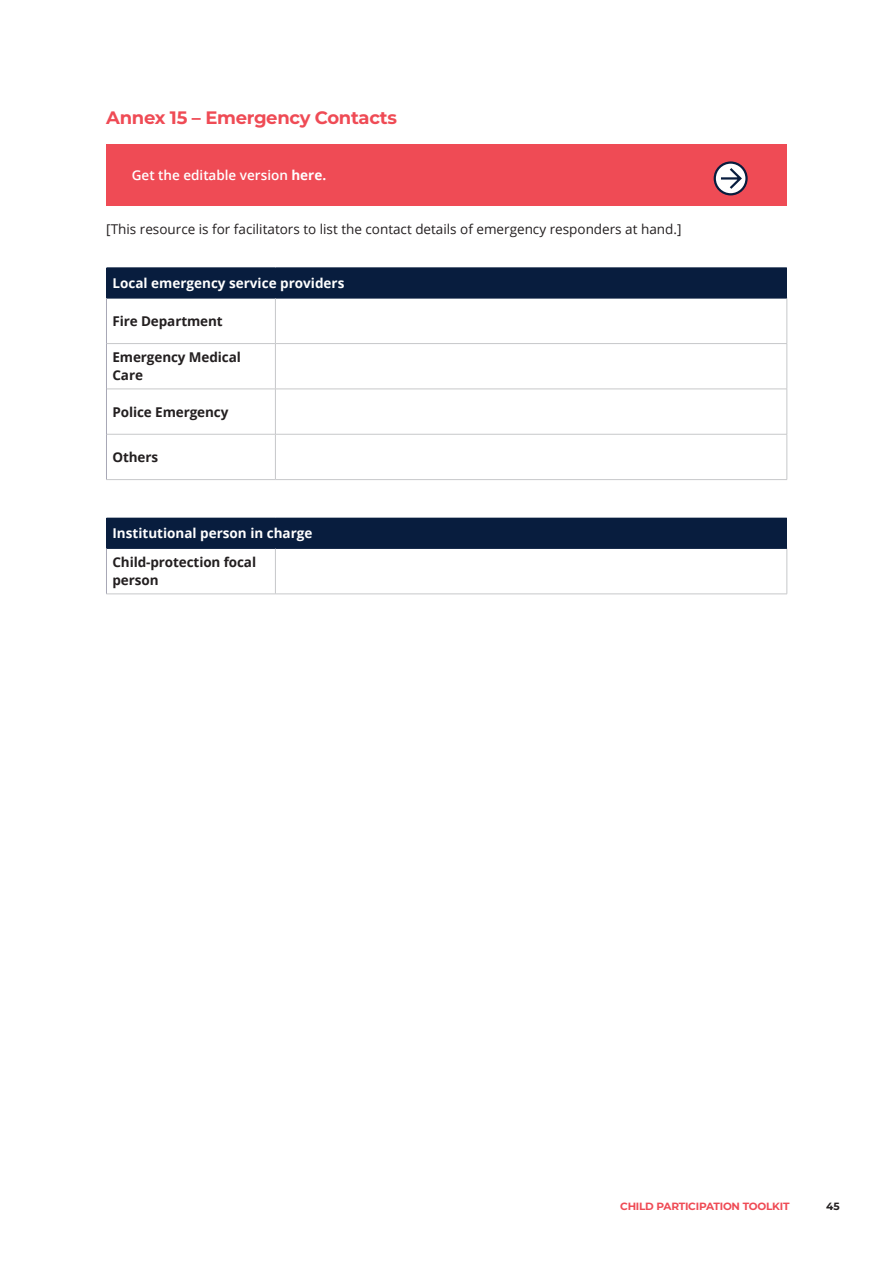
<style>
.page{position:relative;width:893px;height:1263px;background:#fff}
.page>*{position:absolute;margin:0;border:0;box-sizing:border-box;transform-origin:0 0}
.t1{font:100 18px "Montserrat";letter-spacing:-.02em;color:#ef4b55}
.t2{font:13.5px "Open Sans";color:#231f20}
.t3{font:700 13.5px/18px "Open Sans";letter-spacing:-.01em;color:#231f20}
.t4{font:700 13.5px "Open Sans";color:#fff}
.t5{font:600 13.5px "Open Sans";color:#fff}
.t6{font:100 10.5px "Montserrat";letter-spacing:-.02em;color:#ef4b55}
.t7{font:100 10.5px "Montserrat";color:#231f20}
.s1{font-weight:700}
</style>
<div class="page">
<div style="left:106px;top:144px;width:681px;height:61px;background:#ef4b55"></div>
<svg style="left:713px;top:161px;width:35px;height:35px"></svg>
<div style="left:106px;top:268px;width:681px;height:30px;background:#081d3e"></div>
<hr style="left:106px;top:267px;width:169px;height:2px;background:#081d3e">
<hr style="left:275px;top:267px;width:512px;height:2px;background:#081d3e">
<hr style="left:106px;top:297px;width:169px;height:2px;background:#081d3e">
<hr style="left:275px;top:297px;width:512px;height:2px;background:#081d3e">
<hr style="left:787px;top:299px;width:1px;height:44px;background:#c7c8ca">
<hr style="left:275px;top:344px;width:1px;height:45px;background:#c7c8ca">
<hr style="left:787px;top:344px;width:1px;height:45px;background:#c7c8ca">
<hr style="left:275px;top:389px;width:1px;height:45px;background:#c7c8ca">
<hr style="left:787px;top:389px;width:1px;height:45px;background:#c7c8ca">
<hr style="left:275px;top:434px;width:1px;height:45px;background:#c7c8ca">
<hr style="left:787px;top:434px;width:1px;height:45px;background:#c7c8ca">
<hr style="left:275px;top:299px;width:1px;height:44px;background:#c7c8ca">
<hr style="left:107px;top:389px;width:168px;height:1px;background:#c7c8ca">
<hr style="left:275px;top:389px;width:512px;height:1px;background:#c7c8ca">
<hr style="left:107px;top:434px;width:168px;height:1px;background:#c7c8ca">
<hr style="left:275px;top:434px;width:512px;height:1px;background:#c7c8ca">
<hr style="left:106px;top:479px;width:169px;height:1px;background:#c7c8ca">
<hr style="left:275px;top:479px;width:512px;height:1px;background:#c7c8ca">
<hr style="left:107px;top:343px;width:168px;height:1px;background:#c7c8ca">
<hr style="left:275px;top:343px;width:512px;height:1px;background:#c7c8ca">
<hr style="left:106px;top:299px;width:1px;height:45px;background:#a8a8b6">
<hr style="left:106px;top:344px;width:1px;height:45px;background:#a8a8b6">
<hr style="left:106px;top:389px;width:1px;height:45px;background:#a8a8b6">
<hr style="left:106px;top:434px;width:1px;height:45px;background:#a8a8b6">
<div style="left:106px;top:518px;width:681px;height:30px;background:#081d3e"></div>
<hr style="left:106px;top:547px;width:169px;height:2px;background:#081d3e">
<hr style="left:275px;top:547px;width:512px;height:2px;background:#081d3e">
<hr style="left:787px;top:549px;width:1px;height:45px;background:#c7c8ca">
<hr style="left:275px;top:549px;width:1px;height:45px;background:#c7c8ca">
<hr style="left:106px;top:594px;width:169px;height:1px;background:#c7c8ca">
<hr style="left:275px;top:594px;width:512px;height:1px;background:#c7c8ca">
<hr style="left:106px;top:549px;width:1px;height:45px;background:#a8a8b6">
<h1 class="t1" style="left:106px;top:105px;width:292px">Annex 15 – Emergency Contacts</h1>
<p class="t5" style="left:132px;top:166px;width:196px">Get the editable version <span class="s1">here.</span></p>
<p class="t2" style="left:106px;top:220px;width:577px">[This resource is for facilitators to list the contact details of emergency responders at hand.]</p>
<p class="t4" style="left:112px;top:274px;width:233px">Local emergency service providers</p>
<p class="t3" style="left:112px;top:312px;width:112px">Fire Department</p>
<p class="t3" style="left:112px;top:348px;width:130px">Emergency Medical<br>Care</p>
<p class="t3" style="left:112px;top:402px;width:117px">Police Emergency</p>
<p class="t3" style="left:112px;top:448px;width:47px">Others</p>
<p class="t4" style="left:112px;top:524px;width:202px">Institutional person in charge</p>
<p class="t3" style="left:112px;top:553px;width:145px">Child-protection focal person</p>
<p class="t6" style="left:620px;top:1199px;width:171px">CHILD PARTICIPATION TOOLKIT</p>
<p class="t7" style="left:826px;top:1199px;width:15px">45</p>
</div>
